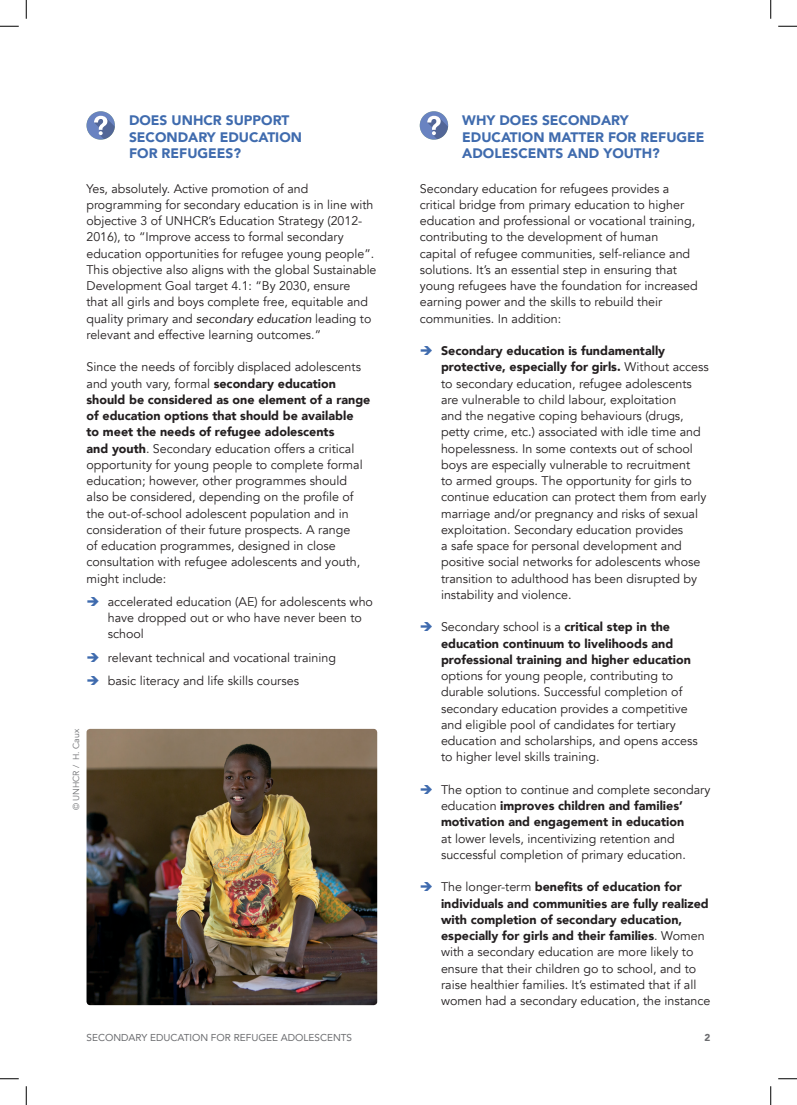
<style>
.page{position:relative;width:797px;height:1105px;background:#fff}
.page>*{position:absolute;margin:0;border:0;box-sizing:border-box;transform-origin:0 0}
.t1{font:900 13.75px/16.5px "Avenir";color:#3f6bae}
.t2{font:12.5px/16.2px "Avenir";color:#231f20}
.t3{font:900 12.5px/16.2px "Avenir";color:#231f20}
.t4{font:10px "Avenir";color:#6c6d70}
.t5{font:900 10px "Avenir";color:#6c6d70}
.t6{font:8.75px "Avenir";color:#6c6d70}
.s1{font-style:italic}
.s2{font-weight:900}
.s3{color:#3f6bae}
.s4{font-weight:400}
</style>
<div class="page">
<div style="left:86px;top:111px;width:29px;height:29px;background:#6983c1;border-radius:14px"></div>
<svg style="left:94px;top:116px;width:21px;height:24px"></svg>
<div style="left:420px;top:111px;width:28px;height:29px;background:#6983c1;border-radius:14px"></div>
<svg style="left:427px;top:116px;width:21px;height:24px"></svg>
<img style="left:86px;top:729px;width:291px;height:276px">
<svg style="left:0;top:25px;width:19px;height:2px"></svg>
<svg style="left:778px;top:25px;width:19px;height:2px"></svg>
<svg style="left:0;top:1078px;width:19px;height:1px"></svg>
<svg style="left:778px;top:1078px;width:19px;height:1px"></svg>
<svg style="left:25px;top:0;width:2px;height:19px"></svg>
<svg style="left:25px;top:1086px;width:2px;height:19px"></svg>
<svg style="left:770px;top:0;width:1px;height:19px"></svg>
<svg style="left:770px;top:1086px;width:1px;height:19px"></svg>
<p class="t1" style="left:129px;top:112px;width:174px">DOES UNHCR SUPPORT<br>SECONDARY EDUCATION<br>FOR REFUGEES?</p>
<p class="t2" style="left:86px;top:180px;width:291px">Yes, absolutely. Active promotion of and programming for secondary education is in line with objective 3 of UNHCR’s Education Strategy (2012- 2016), to “Improve access to formal secondary education opportunities for refugee young people”.<br>This objective also aligns with the global Sustainable Development Goal target 4.1: “By 2030, ensure<br>that all girls and boys complete free, equitable and quality primary and <span class="s1">secondary education</span> leading to relevant and effective learning outcomes.”</p>
<p class="t2" style="left:86px;top:359px;width:285px">Since the needs of forcibly displaced adolescents and youth vary, formal <span class="s2">secondary education should be considered as one element of a range of education options that should be available<br>to meet the needs of refugee adolescents<br>and youth</span>. Secondary education offers a critical opportunity for young people to complete formal education; however, other programmes should also be considered, depending on the profile of the out-of-school adolescent population and in consideration of their future prospects. A range<br>of education programmes, designed in close consultation with refugee adolescents and youth, might include:</p>
<p class="t2" style="left:108px;top:594px;width:267px;text-indent:-21px"><span class="s3">➔</span> accelerated education (AE) for adolescents who have dropped out or who have never been to school</p>
<p class="t2" style="left:86px;top:650px;width:251px"><span class="s3">➔</span> relevant technical and vocational training</p>
<p class="t2" style="left:86px;top:673px;width:214px"><span class="s3">➔</span> basic literacy and life skills courses</p>
<p class="t6" style="left:71px;top:810px;width:83px;rotate:-90deg">© UNHCR / H. Caux</p>
<p class="t1" style="left:462px;top:112px;width:244px">WHY DOES SECONDARY<br>EDUCATION MATTER FOR REFUGEE<br>ADOLESCENTS AND YOUTH?</p>
<p class="t2" style="left:420px;top:180px;width:279px">Secondary education for refugees provides a critical bridge from primary education to higher education and professional or vocational training, contributing to the development of human capital of refugee communities, self-reliance and solutions. It’s an essential step in ensuring that young refugees have the foundation for increased earning power and the skills to rebuild their communities. In addition:</p>
<p class="t2" style="left:441px;top:343px;width:269px;text-indent:-21px"><span class="s3">➔</span> <span class="s2">Secondary education is fundamentally protective, especially for girls.</span> Without access to secondary education, refugee adolescents are vulnerable to child labour, exploitation<br>and the negative coping behaviours (drugs, petty crime, etc.) associated with idle time and hopelessness. In some contexts out of school boys are especially vulnerable to recruitment<br>to armed groups. The opportunity for girls to continue education can protect them from early marriage and/or pregnancy and risks of sexual exploitation. Secondary education provides<br>a safe space for personal development and positive social networks for adolescents whose transition to adulthood has been disrupted by instability and violence.</p>
<p class="t3" style="left:441px;top:618px;width:251px;text-indent:-21px"><span class="s3">➔</span> <span class="s4">Secondary school is a</span> critical step in the education continuum to livelihoods and professional training and higher education</p>
<p class="t2" style="left:441px;top:668px;width:258px">options for young people, contributing to durable solutions. Successful completion of secondary education provides a competitive and eligible pool of candidates for tertiary education and scholarships, and opens access to higher level skills training.</p>
<p class="t3" style="left:420px;top:781px;width:292px;text-align:center"><span class="s3">➔</span> <span class="s4">The option to continue and complete secondary education</span> improves children and families’ motivation and engagement in education</p>
<p class="t2" style="left:441px;top:830px;width:246px">at lower levels, incentivizing retention and successful completion of primary education.</p>
<p class="t2" style="left:441px;top:879px;width:271px;text-indent:-21px"><span class="s3">➔</span> The longer-term <span class="s2">benefits of education for individuals and communities are fully realized with completion of secondary education, especially for girls and their families</span>. Women with a secondary education are more likely to ensure that their children go to school, and to raise healthier families. It’s estimated that if all women had a secondary education, the instance</p>
<p class="t4" style="left:86px;top:1029px;width:267px">SECONDARY EDUCATION FOR REFUGEE ADOLESCENTS</p>
<p class="t5" style="left:704px;top:1028px;width:7px">2</p>
</div>
